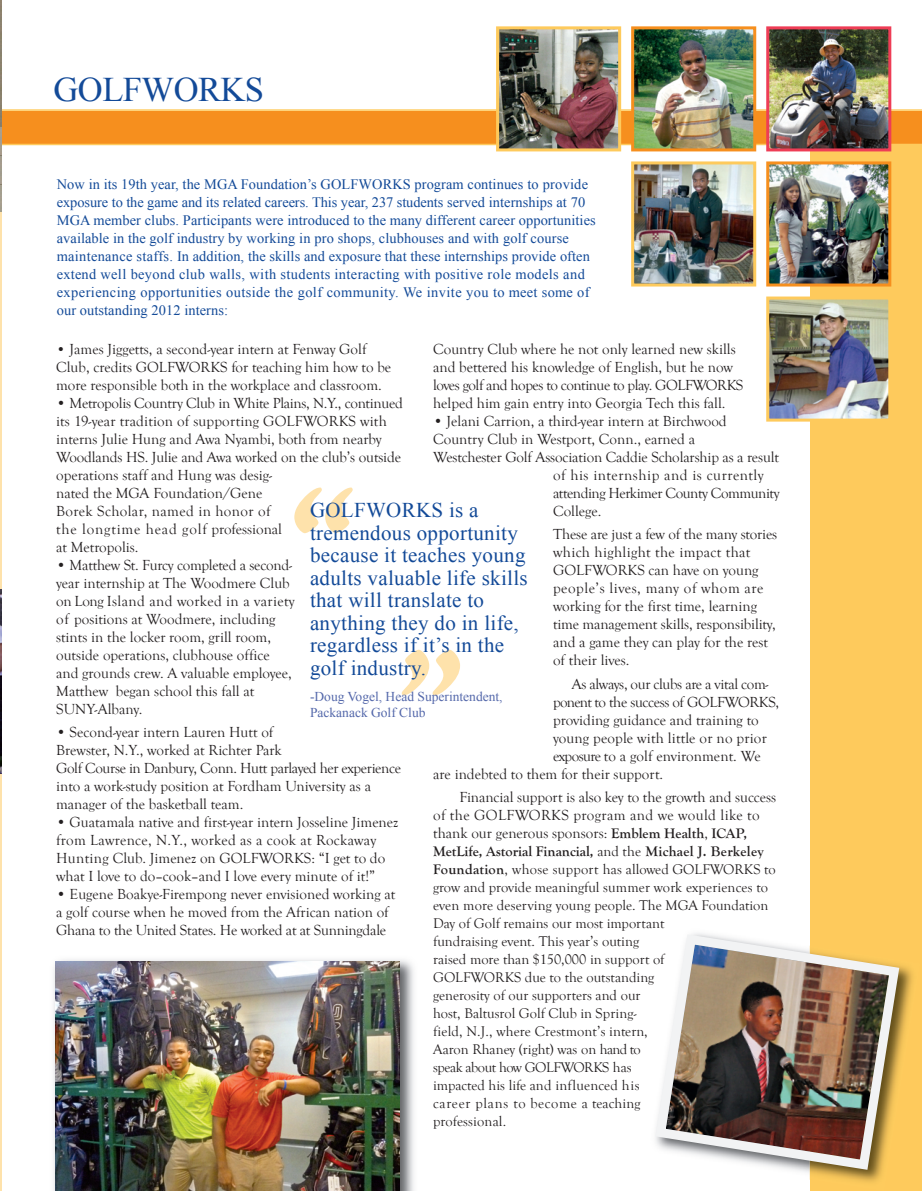
<style>
.page{position:relative;width:922px;height:1191px;background:#fff}
.page>*{position:absolute;margin:0;border:0;box-sizing:border-box;transform-origin:0 0}
.t1{font:34.5px "Times New Roman";letter-spacing:-.015em;color:#134a98}
.t2{font:21px/22.5px "Times New Roman";letter-spacing:.015em;color:#134a98}
.t3{font:15px/18px "Goudy Old Style T";color:#231f20}
.t4{font:15px "Goudy Old Style T";letter-spacing:-.025em;color:#231f20}
.t5{font:15px "Goudy Old Style T";letter-spacing:-.03em;color:#231f20}
.t6{font:15px "Goudy Old Style T";letter-spacing:.035em;color:#231f20}
.t7{font:14.4px/18px "Times New Roman";letter-spacing:.005em;color:#134a98}
.t8{font:14.4px/18px "Goudy Old Style T";color:#231f20}
.t9{font:13.5px/16.5px "Times New Roman";color:#5569ab}
.s1{font-size:14.4px}
.s2{font-weight:700;font-size:14.4px}
.s3{font-weight:700}
</style>
<div class="page">
<div style="left:810px;top:132px;width:112px;height:1059px;background:#feca5c"></div>
<hr style="left:0;top:0;width:1px;height:1191px;background:#fee2ab">
<img style="left:0;top:1px;width:1px;height:108px">
<img style="left:0;top:589px;width:1px;height:184px">
<img style="left:53px;top:959px;width:361px;height:232px">
<img style="left:55px;top:961px;width:345px;height:230px">
<svg style="left:402px;top:650px;width:58px;height:45px"></svg>
<svg style="left:294px;top:487px;width:59px;height:46px"></svg>
<img style="left:500px;top:30px;width:117px;height:79px">
<div style="left:496px;top:26px;width:125px;height:125px;border:3px solid #feca5c"></div>
<img style="left:635px;top:30px;width:117px;height:79px">
<div style="left:631px;top:26px;width:125px;height:125px;border:3px solid #f68f1e"></div>
<img style="left:770px;top:30px;width:117px;height:79px">
<div style="left:766px;top:26px;width:125px;height:125px;border:3px solid #ee3d56"></div>
<img style="left:635px;top:212px;width:117px;height:70px">
<div style="left:631px;top:161px;width:125px;height:125px;border:3px solid #feca5c"></div>
<img style="left:770px;top:212px;width:117px;height:70px">
<div style="left:766px;top:161px;width:125px;height:125px;border:3px solid #f68f1e"></div>
<img style="left:770px;top:300px;width:117px;height:117px">
<div style="left:766px;top:296px;width:125px;height:125px;border:3px solid #feca5c"></div>
<img style="left:0;top:109px;width:922px;height:103px">
<img style="left:823px;top:966px;width:90px;height:216px">
<img style="left:655px;top:933px;width:249px;height:242px">
<h1 class="t1" style="left:54px;top:70px;width:212px">GOLFWORKS</h1>
<p class="t7" style="left:57px;top:175px;width:540px">now in its 19th year, the MGA Foundation’s GOLFWORKS program continues to provide exposure to the game and its related careers. This year, 237 students served internships at 70<br>MGA member clubs. Participants were introduced to the many different career opportunities available in the golf industry by working in pro shops, clubhouses and with golf course maintenance staffs. in addition, the skills and exposure that these internships provide often extend well beyond club walls, with students interacting with positive role models and experiencing opportunities outside the golf community. We invite you to meet some of our outstanding 2012 interns:</p>
<p class="t3" style="left:56px;top:340px;width:336px"><span class="s1">•</span> James Jiggetts, a second-year intern at Fenway Golf<br>Club, credits GOLFWORKS for teaching him how to be more responsible both in the workplace and classroom.</p>
<p class="t3" style="left:56px;top:394px;width:348px">• Metropolis Country Club in White Plains, N.Y., continued its 19-year tradition of supporting GOLFWORKS with interns Julie Hung and Awa Nyambi, both from nearby Woodlands HS. Julie and Awa worked on the club’s outside operations staff and Hung was desig-<br>nated the MGA Foundation/Gene<br>Borek Scholar, named in honor of<br>the longtime head golf professional<br>at Metropolis.</p>
<p class="t3" style="left:56px;top:556px;width:240px">• Matthew St. Furcy completed a second&shy;year internship at The Woodmere Club on Long Island and worked in a variety of positions at Woodmere, including stints in the locker room, grill room, outside operations, clubhouse office and grounds crew. A valuable employee, Matthew began school this fall at SUNY-Albany.</p>
<p class="t3" style="left:56px;top:723px;width:346px">• Second-year intern Lauren Hutt of<br>Brewster, N.Y., worked at Richter Park<br>Golf Course in Danbury, Conn. Hutt parlayed her experience into a work-study position at Fordham University as a manager of the basketball team.</p>
<p class="t3" style="left:56px;top:813px;width:343px">• Guatamala native and first-year intern Josseline Jimenez from Lawrence, N.Y., worked as a cook at Rockaway Hunting Club. Jimenez on GOLFWORKS: “I get to do what I love to do–cook–and I love every minute of it!”</p>
<p class="t3" style="left:56px;top:885px;width:341px">• Eugene Boakye-Firempong never envisioned working at a golf course when he moved from the African nation of<br>Ghana to the United States. He worked at at Sunningdale</p>
<p class="t3" style="left:433px;top:340px;width:312px">Country Club where he not only learned new skills and bettered his knowledge of English, but he now loves golf and hopes to continue to play. GOLFWORKS helped him gain entry into Georgia Tech this fall.</p>
<p class="t3" style="left:433px;top:412px;width:295px">• Jelani Carrion, a third-year intern at Birchwood</p>
<p class="t3" style="left:433px;top:430px;width:263px">Country Club in Westport, Conn., earned a</p>
<p class="t3" style="left:433px;top:448px;width:347px">Westchester Golf Association Caddie Scholarship as a result</p>
<p class="t6" style="left:553px;top:466px;width:212px">of his internship and is currently</p>
<p class="t5" style="left:553px;top:484px;width:228px">attending Herkimer County Community</p>
<p class="t3" style="left:553px;top:502px;width:50px">College.</p>
<p class="t3" style="left:553px;top:525px;width:226px">These are just a few of the many stories which highlight the impact that<br>GOLFWORKS can have on young people’s lives, many of whom are working for the first time, learning time management skills, responsibility, and a game they can play for the rest of their lives.</p>
<p class="t4" style="left:572px;top:675px;width:198px">As always, our clubs are a vital com-</p>
<p class="t4" style="left:553px;top:693px;width:227px">ponent to the success of GOLFWORKS,</p>
<p class="t3" style="left:553px;top:710px;width:207px">providing guidance and training to</p>
<p class="t3" style="left:553px;top:728px;width:215px">young people with little or no prior</p>
<p class="t3" style="left:553px;top:746px;width:209px">exposure to a golf environment. We</p>
<p class="t3" style="left:433px;top:764px;width:231px">are indebted to them for their support.</p>
<p class="t3" style="left:433px;top:788px;width:344px;text-indent:26px">Financial support is also key to the growth and success of the GOLFWORKS program and we would like to thank our generous sponsors: <span class="s2">Emblem Health</span><span class="s1">,</span> <span class="s2">ICAP,</span></p>
<p class="t8" style="left:433px;top:842px;width:344px"><span class="s3">MetLife, Astorial Financial,</span> and the <span class="s3">Michael J. Berkeley Foundation</span>, whose support has allowed GOLFWORKS to grow and provide meaningful summer work experiences to even more deserving young people. The MGA Foundation Day of Golf remains our most important<br>fundraising event. This year’s outing<br>raised more than $150,000 in support of<br>GOLFWORKS due to the outstanding<br>generosity of our supporters and our<br>host, Baltusrol Golf Club in Spring-<br>field, N.J., where Crestmont’s intern,<br>Aaron Rhaney (right) was on hand to<br>speak about how GOLFWORKS has<br>impacted his life and influenced his<br>career plans to become a teaching<br>professional.</p>
<h2 class="t2" style="left:310px;top:499px;width:219px">GOLFWORKS is a tremendous opportunity because it teaches young adults valuable life skills that will translate to anything they do in life, regardless if it’s in the golf industry.</h2>
<p class="t9" style="left:310px;top:687px;width:194px">-doug Vogel, Head Superintendent,<br>Packanack Golf Club</p>
</div>
